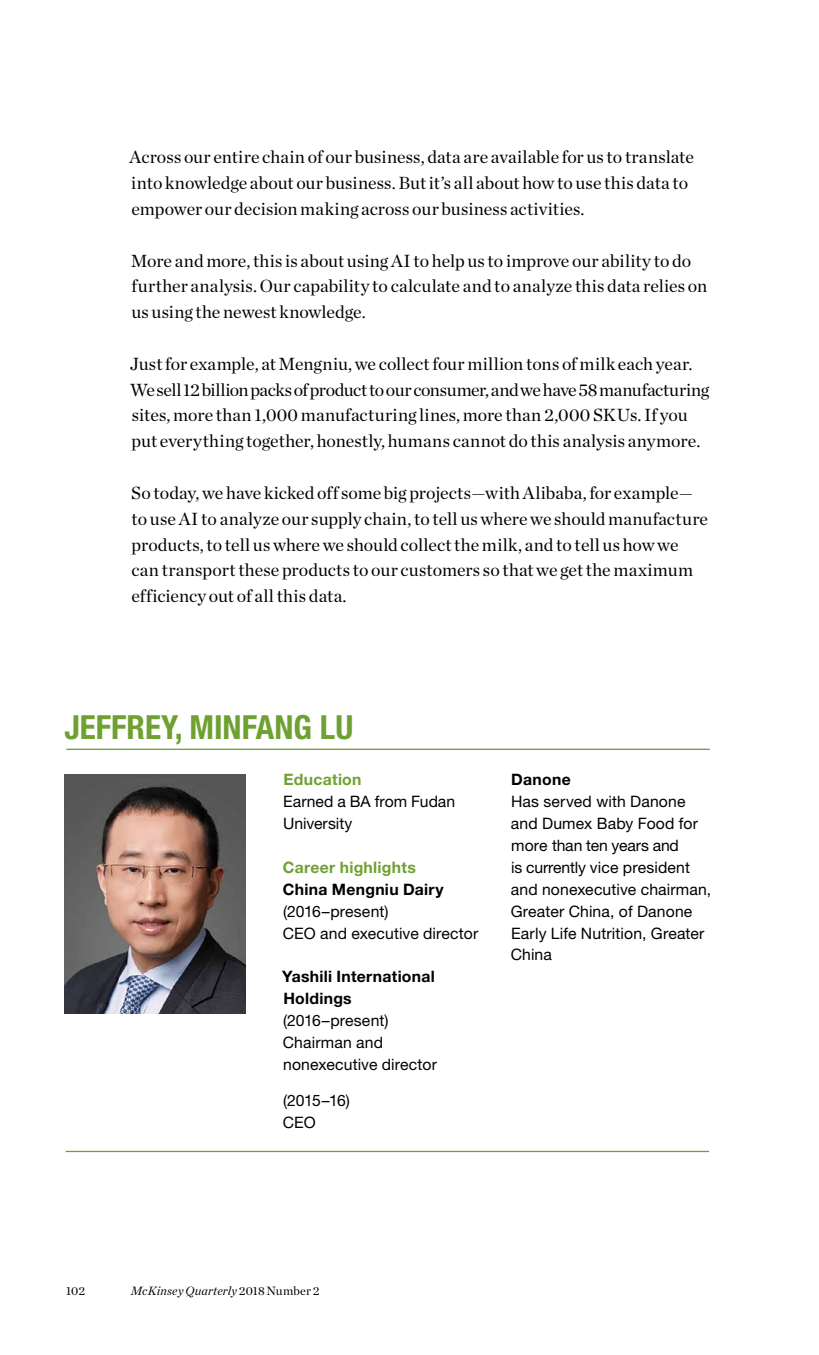
<style>
.page{position:relative;width:819px;height:1355px;background:#fff}
.page>*{position:absolute;margin:0;border:0;box-sizing:border-box;transform-origin:0 0}
.t1{font:700 condensed 33.25px "Helvetica Neue LT Std";color:#6fa132}
.t2{font:17.85px/25.7px "Chronicle Deck";letter-spacing:.005em;color:#000}
.t3{font:15.75px/21.9px "Helvetica Neue LT Std";letter-spacing:.005em;color:#000}
.t4{font:700 15.75px/21.9px "Helvetica Neue LT Std";letter-spacing:.02em;color:#000}
.t5{font:700 15.75px "Helvetica Neue LT Std";letter-spacing:.02em;color:#6fa132}
.t6{font:italic 12.25px "Chronicle Deck";letter-spacing:.015em;color:#000}
.t7{font:12.25px "Chronicle Deck";color:#000}
.s1{font-style:normal}
</style>
<div class="page">
<hr style="left:66px;top:748px;width:644px;height:2px;background:#6fa132">
<hr style="left:66px;top:1150px;width:643px;height:2px;background:#6fa132">
<img style="left:64px;top:774px;width:182px;height:240px">
<p class="t2" style="left:130px;top:143px;width:566px">Across our entire chain of our business, data are available for us to translate into knowledge about our business. But it’s all about how to use this data to empower our decision making across our business activities.</p>
<p class="t2" style="left:131px;top:246px;width:578px">More and more, this is about using AI to help us to improve our ability to do further analysis. Our capability to calculate and to analyze this data relies on us using the newest knowledge.</p>
<p class="t2" style="left:130px;top:350px;width:581px">Just for example, at Mengniu, we collect four million tons of milk each year.<br>We sell 12 billion packs of product to our consumer, and we have 58 manufacturing sites, more than 1,000 manufacturing lines, more than 2,000 SKUs. If you put everything together, honestly, humans cannot do this analysis anymore.</p>
<p class="t2" style="left:131px;top:479px;width:578px">So today, we have kicked off some big projects—with Alibaba, for example— to use AI to analyze our supply chain, to tell us where we should manufacture products, to tell us where we should collect the milk, and to tell us how we can transport these products to our customers so that we get the maximum efficiency out of all this data.</p>
<h1 class="t1" style="left:64px;top:707px;width:290px">JEFFREY, MINFANG LU</h1>
<p class="t5" style="left:283px;top:770px;width:80px">Education</p>
<p class="t3" style="left:283px;top:790px;width:174px">Earned a BA from Fudan<br>University</p>
<p class="t5" style="left:283px;top:857px;width:134px">Career highlights</p>
<p class="t4" style="left:283px;top:878px;width:162px">China Mengniu Dairy</p>
<p class="t3" style="left:283px;top:900px;width:197px">(2016–present)<br>CEO and executive director</p>
<p class="t4" style="left:282px;top:965px;width:154px">Yashili International<br>Holdings</p>
<p class="t3" style="left:283px;top:1009px;width:156px">(2016–present)<br>Chairman and nonexecutive director</p>
<p class="t3" style="left:283px;top:1089px;width:69px">(2015–16)<br>CEO</p>
<p class="t4" style="left:511px;top:768px;width:61px">Danone</p>
<p class="t3" style="left:511px;top:790px;width:202px">Has served with Danone and Dumex Baby Food for more than ten years and<br>is currently vice president and nonexecutive chairman,<br>Greater China, of Danone<br>Early Life Nutrition, Greater<br>China</p>
<p class="t7" style="left:66px;top:1281px;width:20px">102</p>
<p class="t6" style="left:131px;top:1280px;width:190px">McKinsey Quarterly <span class="s1">2018 Number 2</span></p>
</div>
